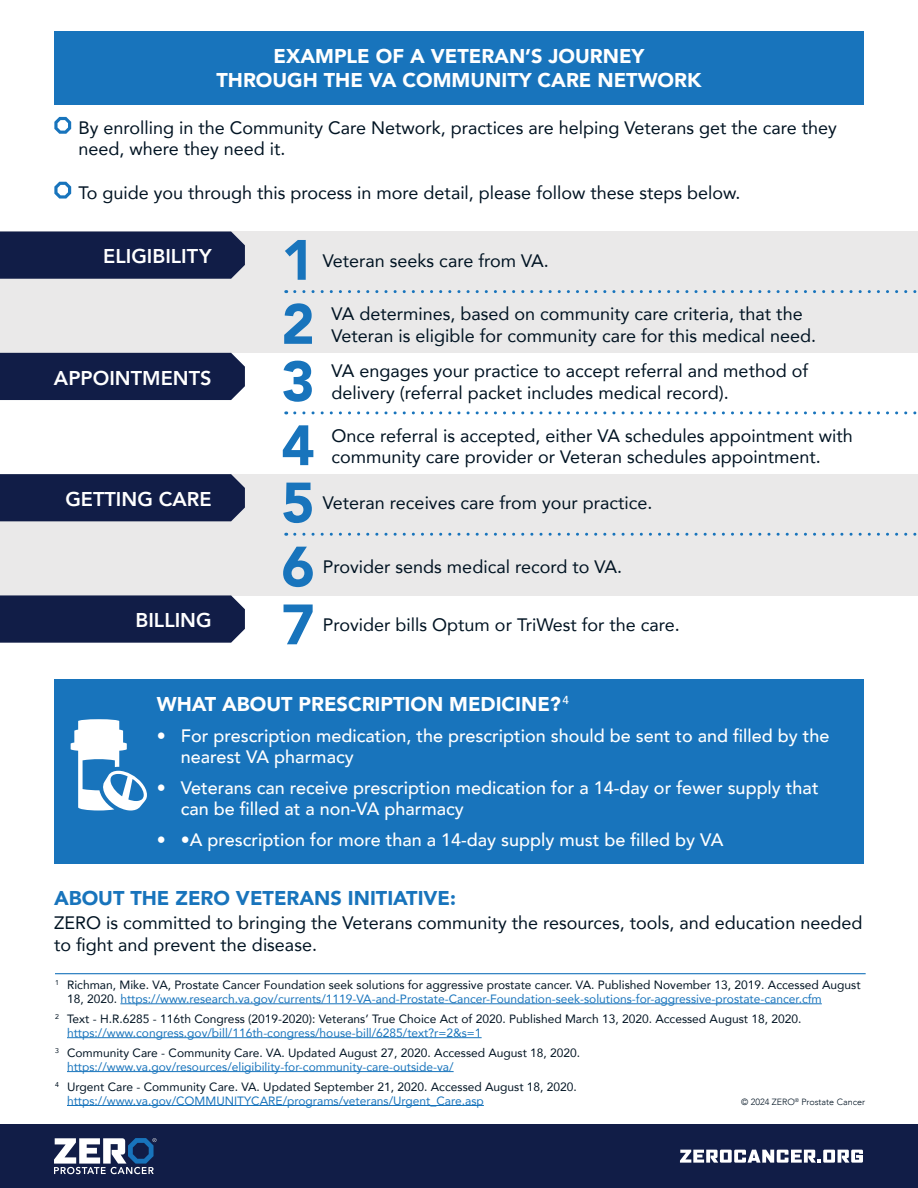
<style>
.page{position:relative;width:918px;height:1188px;background:#fff}
.page>*{position:absolute;margin:0;border:0;box-sizing:border-box;transform-origin:0 0}
.t1{font:900 56.25px "Avenir";color:#1874bc}
.t2{font:900 19.95px "Avenir";color:#fff}
.t3{font:800 19.95px "Avenir";color:#fff}
.t4{font:900 19.95px "Avenir";color:#1874bc}
.t5{font:18px/21.6px "Avenir";color:#001322}
.t6{font:500 18px/21.6px "Avenir";color:#fff}
.t7{font:12px/13.5px "Avenir";color:#001322}
.t8{font:12px "Avenir";color:#1874bc}
.t9{font:300 9px "Avenir";color:#001322}
.s1{color:#1874bc}
</style>
<div class="page">
<div style="left:0;top:1124px;width:918px;height:64px;background:#111d47"></div>
<div style="left:0;top:232px;width:918px;height:121px;background:#eae9e9"></div>
<div style="left:0;top:474px;width:918px;height:121px;background:#eae9e9"></div>
<svg style="left:680px;top:1150px;width:183px;height:13px"></svg>
<svg style="left:54px;top:117px;width:17px;height:17px"></svg>
<svg style="left:54px;top:182px;width:17px;height:17px"></svg>
<div style="left:54px;top:31px;width:810px;height:73px;background:#1874bc"></div>
<div style="left:54px;top:680px;width:810px;height:184px;background:#1874bc"></div>
<div style="left:0;top:232px;width:245px;height:47px;background:#111d47"></div>
<div style="left:0;top:474px;width:245px;height:47px;background:#111d47"></div>
<div style="left:0;top:595px;width:245px;height:48px;background:#111d47"></div>
<div style="left:0;top:353px;width:245px;height:47px;background:#111d47"></div>
<svg style="left:295px;top:290px;width:622px;height:3px"></svg>
<svg style="left:295px;top:533px;width:622px;height:3px"></svg>
<svg style="left:295px;top:411px;width:622px;height:3px"></svg>
<svg style="left:71px;top:719px;width:76px;height:92px"></svg>
<svg style="left:54px;top:1138px;width:103px;height:36px"></svg>
<hr style="left:120px;top:1003px;width:702px;height:1px;background:#1874bc">
<hr style="left:67px;top:1037px;width:415px;height:1px;background:#1874bc">
<hr style="left:67px;top:1071px;width:387px;height:1px;background:#1874bc">
<hr style="left:67px;top:1105px;width:417px;height:1px;background:#1874bc">
<hr style="left:55px;top:973px;width:811px;height:1px;background:#1974bb">
<p class="t2" style="left:273px;top:39px;width:373px">EXAMPLE OF A VETERAN’S JOURNEY</p>
<p class="t2" style="left:216px;top:63px;width:487px">THROUGH THE VA COMMUNITY CARE NETWORK</p>
<p class="t5" style="left:78px;top:116px;width:760px">By enrolling in the Community Care Network, practices are helping Veterans get the care they need, where they need it.</p>
<p class="t5" style="left:78px;top:181px;width:664px">To guide you through this process in more detail, please follow these steps below.</p>
<p class="t3" style="left:103px;top:241px;width:110px">ELIGIBILITY</p>
<p class="t1" style="left:281px;top:212px;width:35px">1</p>
<p class="t1" style="left:281px;top:276px;width:35px">2</p>
<p class="t5" style="left:323px;top:249px;width:228px">Veteran seeks care from VA.</p>
<p class="t5" style="left:332px;top:303px;width:486px">VA determines, based on community care criteria, that the<br>Veteran is eligible for community care for this medical need.</p>
<p class="t3" style="left:54px;top:362px;width:159px">APPOINTMENTS</p>
<p class="t1" style="left:281px;top:333px;width:35px">3</p>
<p class="t5" style="left:332px;top:360px;width:478px">VA engages your practice to accept referral and method of delivery (referral packet includes medical record).</p>
<p class="t1" style="left:281px;top:397px;width:35px">4</p>
<p class="t5" style="left:332px;top:424px;width:523px">Once referral is accepted, either VA schedules appointment with community care provider or Veteran schedules appointment.</p>
<p class="t3" style="left:65px;top:483px;width:148px">GETTING CARE</p>
<p class="t1" style="left:281px;top:455px;width:35px">5</p>
<p class="t5" style="left:323px;top:492px;width:331px">Veteran receives care from your practice.</p>
<p class="t1" style="left:281px;top:519px;width:35px">6</p>
<p class="t5" style="left:323px;top:556px;width:301px">Provider sends medical record to VA.</p>
<p class="t3" style="left:136px;top:605px;width:78px">BILLING</p>
<p class="t1" style="left:281px;top:577px;width:35px">7</p>
<p class="t5" style="left:323px;top:614px;width:359px">Provider bills Optum or TriWest for the care.</p>
<p class="t2" style="left:157px;top:687px;width:414px">WHAT ABOUT PRESCRIPTION MEDICINE?<sup>4</sup></p>
<p class="t6" style="left:181px;top:724px;width:650px;text-indent:-24px">• For prescription medication, the prescription should be sent to and filled by the nearest VA pharmacy</p>
<p class="t6" style="left:181px;top:776px;width:639px;text-indent:-24px">• Veterans can receive prescription medication for a 14-day or fewer supply that can be filled at a non-VA pharmacy</p>
<p class="t6" style="left:157px;top:828px;width:568px">• •A prescription for more than a 14-day supply must be filled by VA</p>
<p class="t4" style="left:54px;top:881px;width:404px">ABOUT THE ZERO VETERANS INITIATIVE:</p>
<p class="t5" style="left:54px;top:912px;width:810px">ZERO is committed to bringing the Veterans community the resources, tools, and education needed to fight and prevent the disease.</p>
<p class="t7" style="left:67px;top:978px;width:795px;text-indent:-12px"><sup>1</sup> Richman, Mike. VA, Prostate Cancer Foundation seek solutions for aggressive prostate cancer. VA. Published November 13, 2019. Accessed August<br>18, 2020. <span class="s1">https://www.research.va.gov/currents/1119-VA-and-Prostate-Cancer-Foundation-seek-solutions-for-aggressive-prostate-cancer.cfm</span></p>
<p class="t7" style="left:55px;top:1012px;width:748px"><sup>2</sup> Text - H.R.6285 - 116th Congress (2019-2020): Veterans’ True Choice Act of 2020. Published March 13, 2020. Accessed August 18, 2020.</p>
<p class="t8" style="left:67px;top:1023px;width:416px">https://www.congress.gov/bill/116th-congress/house-bill/6285/text?r=2&amp;s=1</p>
<p class="t7" style="left:67px;top:1046px;width:515px;text-indent:-12px"><sup>3</sup> Community Care - Community Care. VA. Updated August 27, 2020. Accessed August 18, 2020. <span class="s1">https://www.va.gov/resources/eligibility-for-community-care-outside-va/</span></p>
<p class="t7" style="left:67px;top:1080px;width:511px;text-indent:-12px"><sup>4</sup> Urgent Care - Community Care. VA. Updated September 21, 2020. Accessed August 18, 2020. <span class="s1">https://www.va.gov/COMMUNITYCARE/programs/veterans/Urgent_Care.asp</span></p>
<p class="t9" style="left:741px;top:1096px;width:125px">© 2024 ZERO<sup>®</sup> Prostate Cancer</p>
</div>
